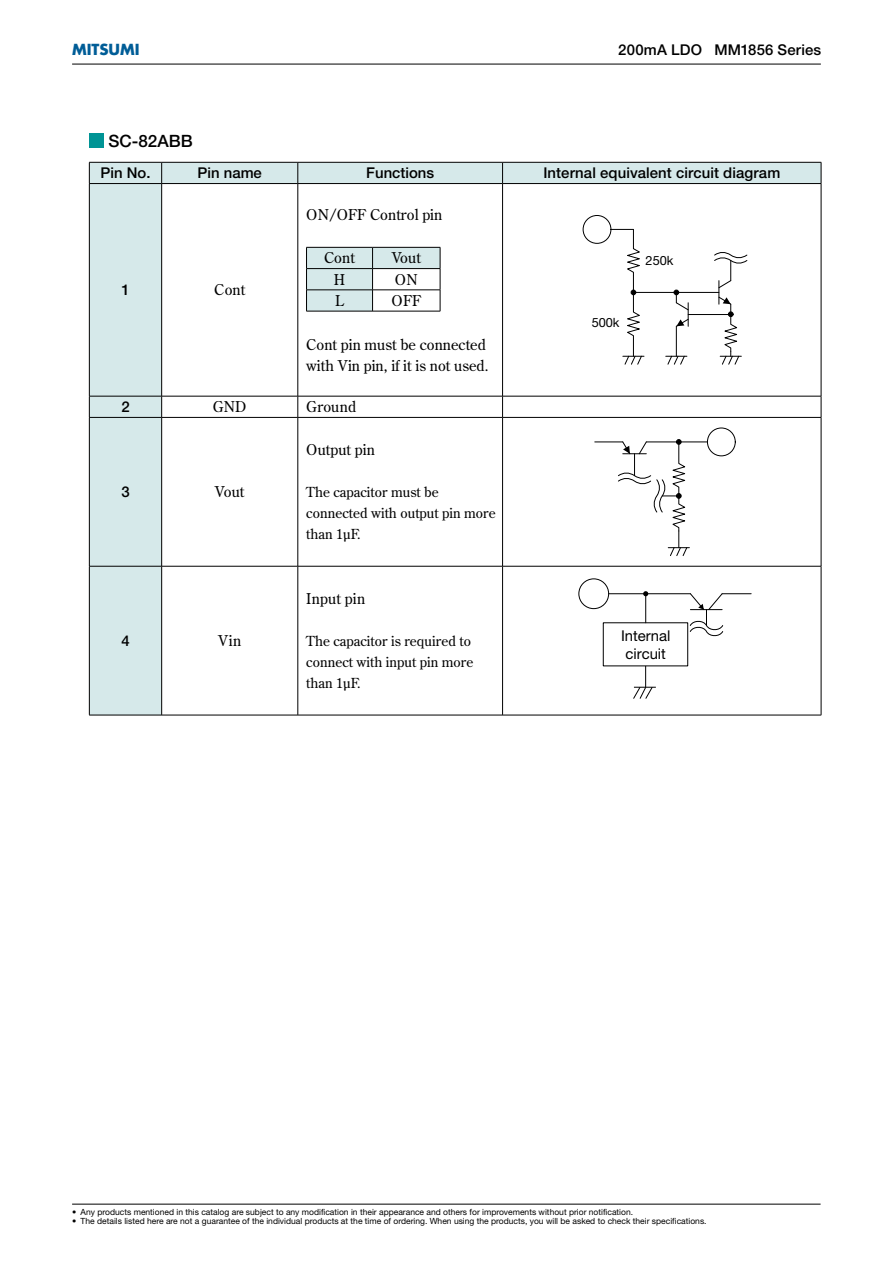
<style>
.page{position:relative;width:893px;height:1263px;background:#fff}
.page>*{position:absolute;margin:0;border:0;box-sizing:border-box;transform-origin:0 0}
.t1{font:500 16.95px "Helvetica Neue";color:#000}
.t2{font:14.85px/21.3px "Century Old Style";color:#000}
.t3{font:500 14.85px "Helvetica Neue";letter-spacing:.005em;color:#000}
.t4{font:14.85px/17.9px "Helvetica Neue";color:#000}
.t5{font:700 14.85px "Futura";color:#005d97}
.t6{font:13.8px/21.3px "Century Old Style";color:#000}
.t7{font:12.75px "Helvetica Neue";color:#000}
.t8{font:8.55px "Helvetica Neue";color:#000}
</style>
<div class="page">
<hr style="left:72px;top:1204px;width:748px;height:1px;background:#000">
<hr style="left:72px;top:64px;width:748px;height:1px;background:#000">
<svg style="left:90px;top:163px;width:730px;height:552px"></svg>
<hr style="left:89px;top:162px;width:73px;height:1px;background:#000">
<svg style="left:89px;top:163px;width:1px;height:20px"></svg>
<hr style="left:162px;top:162px;width:136px;height:1px;background:#000">
<svg style="left:161px;top:163px;width:1px;height:20px"></svg>
<hr style="left:298px;top:162px;width:204px;height:1px;background:#000">
<svg style="left:297px;top:163px;width:1px;height:20px"></svg>
<hr style="left:502px;top:162px;width:319px;height:1px;background:#000">
<svg style="left:502px;top:163px;width:1px;height:20px"></svg>
<svg style="left:820px;top:163px;width:1px;height:20px"></svg>
<hr style="left:89px;top:183px;width:73px;height:1px;background:#000">
<hr style="left:89px;top:184px;width:1px;height:212px;background:#000">
<hr style="left:162px;top:183px;width:136px;height:1px;background:#000">
<hr style="left:161px;top:184px;width:1px;height:212px;background:#000">
<hr style="left:298px;top:183px;width:204px;height:1px;background:#000">
<hr style="left:297px;top:184px;width:1px;height:212px;background:#000">
<hr style="left:502px;top:183px;width:319px;height:1px;background:#000">
<hr style="left:502px;top:184px;width:1px;height:212px;background:#000">
<hr style="left:820px;top:184px;width:1px;height:212px;background:#000">
<hr style="left:89px;top:396px;width:73px;height:1px;background:#000">
<svg style="left:89px;top:396px;width:1px;height:21px"></svg>
<hr style="left:162px;top:396px;width:136px;height:1px;background:#000">
<svg style="left:161px;top:396px;width:1px;height:21px"></svg>
<hr style="left:298px;top:396px;width:204px;height:1px;background:#000">
<svg style="left:297px;top:396px;width:1px;height:21px"></svg>
<hr style="left:502px;top:396px;width:319px;height:1px;background:#000">
<svg style="left:502px;top:396px;width:1px;height:21px"></svg>
<svg style="left:820px;top:396px;width:1px;height:21px"></svg>
<hr style="left:89px;top:417px;width:73px;height:1px;background:#000">
<hr style="left:89px;top:418px;width:1px;height:148px;background:#000">
<hr style="left:162px;top:417px;width:136px;height:1px;background:#000">
<hr style="left:161px;top:418px;width:1px;height:148px;background:#000">
<hr style="left:298px;top:417px;width:204px;height:1px;background:#000">
<hr style="left:297px;top:418px;width:1px;height:148px;background:#000">
<hr style="left:502px;top:417px;width:319px;height:1px;background:#000">
<hr style="left:502px;top:418px;width:1px;height:148px;background:#000">
<hr style="left:820px;top:418px;width:1px;height:148px;background:#000">
<hr style="left:89px;top:566px;width:73px;height:1px;background:#000">
<hr style="left:89px;top:566px;width:1px;height:149px;background:#000">
<hr style="left:162px;top:566px;width:136px;height:1px;background:#000">
<hr style="left:161px;top:566px;width:1px;height:149px;background:#000">
<hr style="left:298px;top:566px;width:204px;height:1px;background:#000">
<hr style="left:297px;top:566px;width:1px;height:149px;background:#000">
<hr style="left:502px;top:566px;width:319px;height:1px;background:#000">
<hr style="left:502px;top:566px;width:1px;height:149px;background:#000">
<hr style="left:820px;top:566px;width:1px;height:149px;background:#000">
<hr style="left:89px;top:715px;width:732px;height:1px;background:#000">
<svg style="left:306px;top:247px;width:135px;height:64px"></svg>
<hr style="left:306px;top:311px;width:134px;height:1px;background:#000">
<hr style="left:633px;top:292px;width:86px;height:1px;background:#000">
<div style="left:582px;top:215px;width:29px;height:29px;border:1px solid #000;border-radius:50%"></div>
<hr style="left:676px;top:326px;width:1px;height:30px;background:#000">
<svg style="left:665px;top:355px;width:22px;height:10px"></svg>
<hr style="left:688px;top:314px;width:42px;height:1px;background:#000">
<svg style="left:673px;top:290px;width:16px;height:37px"></svg>
<svg style="left:713px;top:252px;width:35px;height:113px"></svg>
<svg style="left:611px;top:229px;width:33px;height:136px"></svg>
<div style="left:707px;top:428px;width:28px;height:28px;border:1px solid #000;border-radius:50%"></div>
<hr style="left:646px;top:442px;width:61px;height:1px;background:#000">
<svg style="left:594px;top:439px;width:95px;height:118px"></svg>
<div style="left:578px;top:578px;width:31px;height:31px;border:1px solid #000;border-radius:50%"></div>
<svg style="left:602px;top:591px;width:149px;height:109px"></svg>
<div style="left:89px;top:134px;width:15px;height:14px;background:#009495"></div>
<h2 class="t5" style="left:72px;top:43px;width:69px">MITSUMI</h2>
<h2 class="t3" style="left:618px;top:45px;width:204px">200mA LDO MM1856 Series</h2>
<h1 class="t1" style="left:108px;top:135px;width:86px">SC-82ABB</h1>
<h2 class="t3" style="left:100px;top:168px;width:51px">Pin No.</h2>
<h2 class="t3" style="left:198px;top:168px;width:66px">Pin name</h2>
<h2 class="t3" style="left:366px;top:168px;width:69px">Functions</h2>
<h2 class="t3" style="left:543px;top:168px;width:238px">Internal equivalent circuit diagram</h2>
<h2 class="t3" style="left:121px;top:285px;width:10px">1</h2>
<h2 class="t2" style="left:214px;top:280px;width:33px">Cont</h2>
<h2 class="t2" style="left:306px;top:205px;width:138px">ON/OFF Control pin</h2>
<h2 class="t2" style="left:324px;top:248px;width:32px">Cont</h2>
<h2 class="t2" style="left:392px;top:248px;width:31px">Vout</h2>
<h2 class="t2" style="left:334px;top:270px;width:13px">H</h2>
<h2 class="t2" style="left:395px;top:270px;width:24px">ON</h2>
<h2 class="t2" style="left:335px;top:291px;width:10px">L</h2>
<h2 class="t2" style="left:391px;top:291px;width:31px">OFF</h2>
<h2 class="t2" style="left:306px;top:335px;width:184px">Cont pin must be connected with Vin pin, if it is not used.</h2>
<h2 class="t3" style="left:121px;top:401px;width:10px">2</h2>
<h2 class="t2" style="left:213px;top:397px;width:35px">GND</h2>
<h2 class="t2" style="left:306px;top:397px;width:51px">Ground</h2>
<h2 class="t3" style="left:121px;top:487px;width:10px">3</h2>
<h2 class="t2" style="left:215px;top:482px;width:31px">Vout</h2>
<h2 class="t2" style="left:306px;top:440px;width:70px">Output pin</h2>
<h3 class="t6" style="left:306px;top:482px;width:191px">The capacitor must be connected with output pin more than 1µF.</h3>
<h3 class="t7" style="left:591px;top:318px;width:29px">500k</h3>
<h3 class="t7" style="left:645px;top:256px;width:29px">250k</h3>
<h2 class="t3" style="left:121px;top:635px;width:10px">4</h2>
<h2 class="t2" style="left:218px;top:631px;width:24px">Vin</h2>
<h2 class="t2" style="left:306px;top:589px;width:60px">Input pin</h2>
<h3 class="t6" style="left:306px;top:631px;width:168px">The capacitor is required to connect with input pin more than 1µF.</h3>
<h2 class="t4" style="left:621px;top:628px;width:51px">Internal circuit</h2>
<p class="t8" style="left:72px;top:1209px;width:562px">• Any products mentioned in this catalog are subject to any modification in their appearance and others for improvements without prior notification.</p>
<p class="t8" style="left:72px;top:1218px;width:636px">• The details listed here are not a guarantee of the individual products at the time of ordering. When using the products, you will be asked to check their specifications.</p>
</div>
